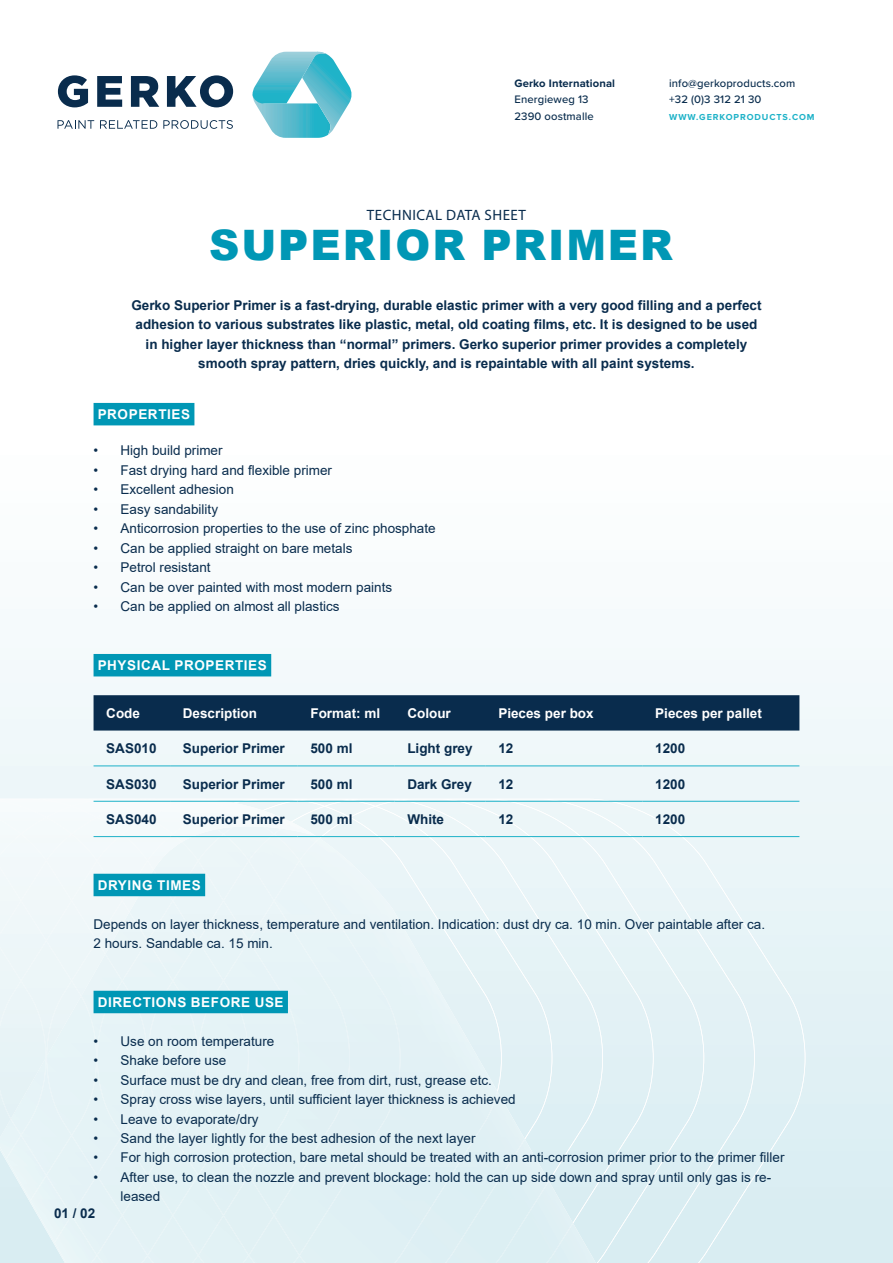
<style>
.page{position:relative;width:893px;height:1263px;background:#fff}
.page>*{position:absolute;margin:0;border:0;box-sizing:border-box;transform-origin:0 0}
.t1{font:900 42px "Arial";letter-spacing:.045em;color:#0097b5}
.t2{font:15px "Myriad Pro";letter-spacing:.03em;color:#092c4d}
.t3{font:13.5px/19.5px "Arial";color:#092c4d}
.t4{font:700 13.5px/19.5px "Arial";color:#092c4d;text-align:center}
.t5{font:700 13.5px "Arial";letter-spacing:.045em;color:#fff}
.t6{font:700 13.5px "Arial";color:#fff}
.t7{font:500 11.25px/16.5px "Proxima Nova";letter-spacing:.01em;color:#092c4d}
.t8{font:700 11.25px "Proxima Nova";letter-spacing:.01em;color:#092c4d}
.t9{font:700 9px "Proxima Nova";letter-spacing:.1em;color:#1db2c8}
</style>
<div class="page">
<svg style="left:0;top:648px;width:893px;height:615px"></svg>
<svg style="left:319px;top:799px;width:486px;height:464px;background:#e4f2f5"></svg>
<img style="left:6px;top:1138px;width:5px;height:9px">
<img style="left:11px;top:1138px;width:35px;height:9px">
<div style="left:46px;top:1138px;width:51px;height:125px;background:#e5f3f6"></div>
<div style="left:97px;top:1138px;width:51px;height:125px;background:#e4f2f6"></div>
<div style="left:148px;top:828px;width:134px;height:435px;background:#e3f2f5"></div>
<img style="left:320px;top:838px;width:65px;height:425px">
<div style="left:385px;top:899px;width:47px;height:364px;background:#e5f3f6"></div>
<div style="left:431px;top:976px;width:48px;height:115px;background:#e4f2f5"></div>
<div style="left:478px;top:1057px;width:47px;height:82px;background:#e0f0f4"></div>
<div style="left:394px;top:1091px;width:104px;height:172px;background:#dff0f4"></div>
<div style="left:320px;top:861px;width:81px;height:394px;background:#e3f1f5"></div>
<div style="left:320px;top:901px;width:30px;height:314px;background:#e3f1f5"></div>
<div style="left:525px;top:1139px;width:71px;height:124px;background:#dbeef3"></div>
<div style="left:445px;top:1139px;width:80px;height:124px;background:#ddeff4"></div>
<div style="left:496px;top:1181px;width:53px;height:82px;background:#dceff3"></div>
<img style="left:546px;top:1222px;width:27px;height:41px">
<div style="left:198px;top:838px;width:122px;height:425px;background:#e3f2f5"></div>
<img style="left:0;top:1147px;width:66px;height:116px">
<div style="left:0;top:1119px;width:200px;height:19px;background:#e5f3f6"></div>
<div style="left:207px;top:800px;width:27px;height:318px;background:#e4f2f6"></div>
<img style="left:207px;top:800px;width:16px;height:3px">
<div style="left:235px;top:803px;width:28px;height:109px;background:#ebf5f8"></div>
<img style="left:235px;top:806px;width:14px;height:4px">
<img style="left:0;top:799px;width:207px;height:320px">
<img style="left:46px;top:803px;width:189px;height:254px">
<img style="left:234px;top:810px;width:57px;height:18px">
<img style="left:282px;top:822px;width:34px;height:14px">
<img style="left:232px;top:810px;width:32px;height:17px">
<svg style="left:281px;top:822px;width:11px;height:7px"></svg>
<svg style="left:58px;top:120px;width:36px;height:9px"></svg>
<svg style="left:100px;top:120px;width:57px;height:9px"></svg>
<svg style="left:163px;top:120px;width:70px;height:9px"></svg>
<svg style="left:58px;top:75px;width:30px;height:32px"></svg>
<svg style="left:97px;top:76px;width:25px;height:31px"></svg>
<svg style="left:131px;top:76px;width:28px;height:31px"></svg>
<svg style="left:167px;top:75px;width:66px;height:32px"></svg>
<svg style="left:252px;top:51px;width:100px;height:87px"></svg>
<div style="left:94px;top:403px;width:100px;height:22px;background:#0097b5"></div>
<div style="left:94px;top:654px;width:177px;height:22px;background:#0097b5"></div>
<div style="left:94px;top:874px;width:111px;height:22px;background:#0097b5"></div>
<div style="left:94px;top:991px;width:194px;height:22px;background:#0097b5"></div>
<div style="left:94px;top:695px;width:705px;height:35px;background:#092c4d"></div>
<hr style="left:94px;top:765px;width:76px;height:1px;background:#1db2c8">
<hr style="left:170px;top:765px;width:128px;height:1px;background:#1db2c8">
<hr style="left:298px;top:765px;width:97px;height:1px;background:#1db2c8">
<hr style="left:395px;top:765px;width:91px;height:1px;background:#1db2c8">
<hr style="left:486px;top:765px;width:156px;height:1px;background:#1db2c8">
<hr style="left:642px;top:765px;width:157px;height:1px;background:#1db2c8">
<hr style="left:94px;top:801px;width:76px;height:1px;background:#1db2c8">
<hr style="left:170px;top:801px;width:128px;height:1px;background:#1db2c8">
<hr style="left:298px;top:801px;width:97px;height:1px;background:#1db2c8">
<hr style="left:395px;top:801px;width:91px;height:1px;background:#1db2c8">
<hr style="left:486px;top:801px;width:156px;height:1px;background:#1db2c8">
<hr style="left:642px;top:801px;width:157px;height:1px;background:#1db2c8">
<hr style="left:94px;top:836px;width:76px;height:1px;background:#1db2c8">
<hr style="left:170px;top:836px;width:128px;height:1px;background:#1db2c8">
<hr style="left:298px;top:836px;width:97px;height:1px;background:#1db2c8">
<hr style="left:395px;top:836px;width:91px;height:1px;background:#1db2c8">
<hr style="left:486px;top:836px;width:156px;height:1px;background:#1db2c8">
<hr style="left:642px;top:836px;width:157px;height:1px;background:#1db2c8">
<p class="t8" style="left:514px;top:77px;width:102px">Gerko International</p>
<p class="t7" style="left:514px;top:91px;width:81px">Energieweg 13<br>2390 oostmalle</p>
<p class="t2" style="left:367px;top:206px;width:161px">TECHNICAL DATA SHEET</p>
<p class="t7" style="left:669px;top:74px;width:128px">info@gerkoproducts.com +32 (0)3 312 21 30</p>
<p class="t9" style="left:669px;top:112px;width:147px">WWW.GERKOPRODUCTS.COM</p>
<h1 class="t1" style="left:209px;top:214px;width:465px">SUPERIOR PRIMER</h1>
<p class="t4" style="left:131px;top:295px;width:632px">Gerko Superior Primer is a fast-drying, durable elastic primer with a very good filling and a perfect adhesion to various substrates like plastic, metal, old coating films, etc. It is designed to be used in higher layer thickness than “normal” primers. Gerko superior primer provides a completely smooth spray pattern, dries quickly, and is repaintable with all paint systems.</p>
<p class="t5" style="left:98px;top:404px;width:94px">PROPERTIES</p>
<p class="t3" style="left:94px;top:441px;width:131px">• High build primer</p>
<p class="t3" style="left:94px;top:460px;width:240px">• Fast drying hard and flexible primer</p>
<p class="t3" style="left:94px;top:480px;width:142px">• Excellent adhesion</p>
<p class="t3" style="left:94px;top:499px;width:126px">• Easy sandability</p>
<p class="t3" style="left:94px;top:519px;width:344px">• Anticorrosion properties to the use of zinc phosphate</p>
<p class="t3" style="left:94px;top:538px;width:260px">• Can be applied straight on bare metals</p>
<p class="t3" style="left:94px;top:558px;width:119px">• Petrol resistant</p>
<p class="t3" style="left:94px;top:577px;width:300px">• Can be over painted with most modern paints</p>
<p class="t3" style="left:94px;top:597px;width:248px">• Can be applied on almost all plastics</p>
<p class="t5" style="left:98px;top:655px;width:171px">PHYSICAL PROPERTIES</p>
<p class="t5" style="left:106px;top:703px;width:35px">Code</p>
<p class="t6" style="left:183px;top:703px;width:76px">Description</p>
<p class="t6" style="left:310px;top:703px;width:71px">Format: ml</p>
<p class="t5" style="left:407px;top:703px;width:45px">Colour</p>
<p class="t6" style="left:498px;top:703px;width:97px">Pieces per box</p>
<p class="t6" style="left:655px;top:703px;width:108px">Pieces per pallet</p>
<p class="t4" style="left:106px;top:739px;width:52px">SAS010</p>
<p class="t4" style="left:183px;top:739px;width:104px">Superior Primer</p>
<p class="t4" style="left:310px;top:739px;width:44px">500 ml</p>
<p class="t4" style="left:407px;top:739px;width:67px">Light grey</p>
<p class="t4" style="left:498px;top:739px;width:17px">12</p>
<p class="t4" style="left:655px;top:739px;width:32px">1200</p>
<p class="t4" style="left:106px;top:774px;width:52px">SAS030</p>
<p class="t4" style="left:183px;top:774px;width:104px">Superior Primer</p>
<p class="t4" style="left:310px;top:774px;width:44px">500 ml</p>
<p class="t4" style="left:407px;top:774px;width:66px">Dark Grey</p>
<p class="t4" style="left:498px;top:774px;width:17px">12</p>
<p class="t4" style="left:655px;top:774px;width:32px">1200</p>
<p class="t4" style="left:106px;top:809px;width:52px">SAS040</p>
<p class="t4" style="left:183px;top:809px;width:104px">Superior Primer</p>
<p class="t4" style="left:310px;top:809px;width:44px">500 ml</p>
<p class="t4" style="left:407px;top:809px;width:38px">White</p>
<p class="t4" style="left:498px;top:809px;width:17px">12</p>
<p class="t4" style="left:655px;top:809px;width:32px">1200</p>
<p class="t5" style="left:98px;top:875px;width:105px">DRYING TIMES</p>
<p class="t3" style="left:94px;top:914px;width:673px">Depends on layer thickness, temperature and ventilation. Indication: dust dry ca. 10 min. Over paintable after ca.<br>2 hours. Sandable ca. 15 min.</p>
<p class="t5" style="left:98px;top:992px;width:187px">DIRECTIONS BEFORE USE</p>
<p class="t3" style="left:94px;top:1031px;width:182px">• Use on room temperature</p>
<p class="t3" style="left:94px;top:1050px;width:134px">• Shake before use</p>
<p class="t3" style="left:94px;top:1070px;width:400px">• Surface must be dry and clean, free from dirt, rust, grease etc.</p>
<p class="t3" style="left:94px;top:1089px;width:424px">• Spray cross wise layers, until sufficient layer thickness is achieved</p>
<p class="t3" style="left:94px;top:1109px;width:167px">• Leave to evaporate/dry</p>
<p class="t3" style="left:94px;top:1128px;width:383px">• Sand the layer lightly for the best adhesion of the next layer</p>
<p class="t3" style="left:94px;top:1148px;width:692px">• For high corrosion protection, bare metal should be treated with an anti-corrosion primer prior to the primer filler</p>
<p class="t3" style="left:121px;top:1167px;width:652px;text-indent:-27px">• After use, to clean the nozzle and prevent blockage: hold the can up side down and spray until only gas is re&shy;leased</p>
<p class="t4" style="left:54px;top:1204px;width:43px">01 / 02</p>
</div>
